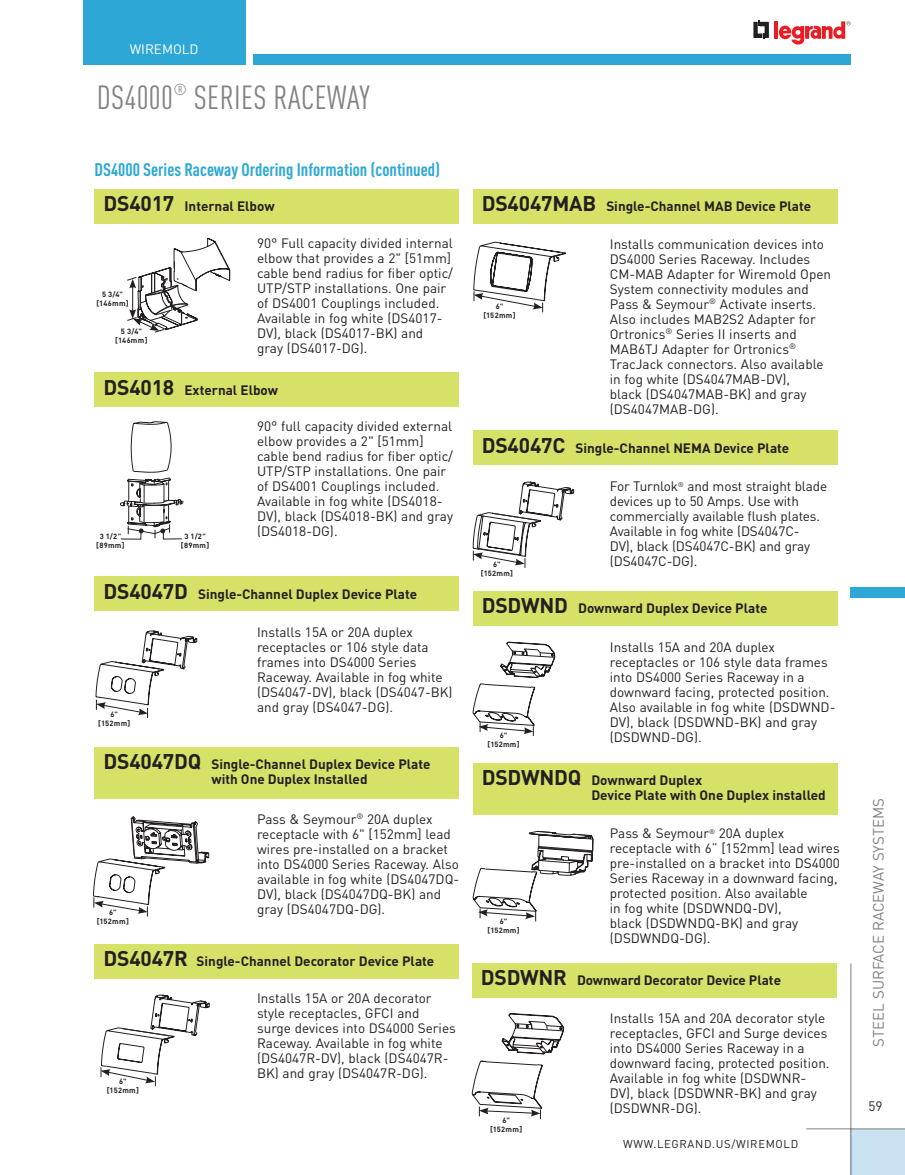
<style>
.page{position:relative;width:905px;height:1175px;background:#fff}
.page>*{position:absolute;margin:0;border:0;box-sizing:border-box;transform-origin:0 0}
.t1{font:condensed 33px "DIN Pro";letter-spacing:.01em;color:#808285}
.t2{font:700 condensed 18px "DIN Pro";color:#2da8d6}
.t3{font:15px "DIN Pro";color:#808285}
.t4{font:13.5px/15px "DIN Pro";color:#231f20}
.t5{font:700 13.5px/15px "DIN Pro";color:#231f20}
.t6{font:13.5px "DIN Pro";color:#fff}
.t7{font:11.25px "DIN Pro";letter-spacing:.06em;color:#231f20}
.t8{font:700 7.5px/9px "DIN Pro";letter-spacing:.035em;color:#231f20;text-align:center}
.s1{font-size:21px}
</style>
<div class="page">
<div style="left:850px;top:1129px;width:54px;height:45px;background:#cae1f1"></div>
<hr style="left:806px;top:1128px;width:98px;height:1px;background:#808285">
<hr style="left:850px;top:963px;width:1px;height:211px;background:#808285">
<div style="left:850px;top:587px;width:54px;height:11px;background:#2da8d6"></div>
<svg style="left:753px;top:20px;width:15px;height:19px"></svg>
<hr style="left:774px;top:21px;width:4px;height:18px;background:#ed1c24">
<svg style="left:779px;top:21px;width:71px;height:24px"></svg>
<div style="left:253px;top:54px;width:597px;height:11px;background:#2da8d6"></div>
<div style="left:83px;top:0;width:162px;height:65px;background:#2da8d6"></div>
<svg style="left:127px;top:238px;width:103px;height:95px"></svg>
<div style="left:95px;top:189px;width:364px;height:35px;background:#d6e267"></div>
<svg style="left:120px;top:421px;width:63px;height:119px"></svg>
<div style="left:95px;top:372px;width:364px;height:35px;background:#d6e267"></div>
<div style="left:95px;top:576px;width:364px;height:35px;background:#d6e267"></div>
<svg style="left:96px;top:630px;width:101px;height:88px"></svg>
<svg style="left:472px;top:831px;width:121px;height:90px"></svg>
<svg style="left:472px;top:1013px;width:92px;height:106px"></svg>
<svg style="left:93px;top:816px;width:116px;height:100px"></svg>
<div style="left:95px;top:747px;width:364px;height:51px;background:#d6e267"></div>
<svg style="left:101px;top:994px;width:109px;height:92px"></svg>
<div style="left:95px;top:944px;width:364px;height:34px;background:#d6e267"></div>
<svg style="left:473px;top:242px;width:93px;height:70px"></svg>
<div style="left:473px;top:189px;width:364px;height:35px;background:#d6e267"></div>
<svg style="left:473px;top:642px;width:82px;height:94px"></svg>
<div style="left:473px;top:591px;width:364px;height:35px;background:#d6e267"></div>
<div style="left:473px;top:763px;width:364px;height:51px;background:#d6e267"></div>
<div style="left:472px;top:963px;width:364px;height:34px;background:#d6e267"></div>
<svg style="left:473px;top:481px;width:101px;height:87px"></svg>
<div style="left:473px;top:430px;width:364px;height:35px;background:#d6e267"></div>
<p class="t6" style="left:130px;top:40px;width:70px">WIREMOLD</p>
<h1 class="t1" style="left:97px;top:78px;width:274px">DS4000<sup>®</sup> SERIES RACEWAY</h1>
<h2 class="t2" style="left:95px;top:158px;width:347px">DS4000 Series Raceway Ordering Information (continued)</h2>
<p class="t5" style="left:104px;top:198px;width:173px"><span class="s1">DS4017</span> Internal Elbow</p>
<p class="t8" style="left:96px;top:289px;width:34px">5 3/4" [146mm]</p>
<p class="t8" style="left:115px;top:327px;width:34px">5 3/4" [146mm]</p>
<p class="t4" style="left:257px;top:235px;width:197px">90° Full capacity divided internal elbow that provides a 2" [51mm] cable bend radius for fiber optic/ uTP/sTP installations. One pair of Ds4001 Couplings included.<br>Available in fog white (Ds4017-<br>DV), black (Ds4017-BK) and<br>gray (Ds4017-DG).</p>
<p class="t5" style="left:104px;top:382px;width:176px"><span class="s1">DS4018</span> External Elbow</p>
<p class="t8" style="left:96px;top:531px;width:30px">3 1/2" [89mm]</p>
<p class="t8" style="left:181px;top:531px;width:30px">3 1/2" [89mm]</p>
<p class="t4" style="left:257px;top:418px;width:197px">90° full capacity divided external elbow provides a 2" [51mm] cable bend radius for fiber optic/ uTP/sTP installations. One pair of Ds4001 Couplings included.<br>Available in fog white (Ds4018-<br>DV), black (Ds4018-BK) and gray (Ds4018-DG).</p>
<p class="t5" style="left:104px;top:585px;width:315px"><span class="s1">DS4047D</span> Single-Channel Duplex Device Plate</p>
<p class="t8" style="left:98px;top:709px;width:34px">6" [152mm]</p>
<p class="t4" style="left:257px;top:624px;width:197px">Installs 15A or 20A duplex receptacles or 106 style data frames into Ds4000 series<br>Raceway. Available in fog white (Ds4047-DV), black (Ds4047-BK) and gray (Ds4047-DG).</p>
<p class="t5" style="left:211px;top:756px;width:221px;text-indent:-108px"><span class="s1">DS4047DQ</span> Single-Channel Duplex Device Plate with One Duplex Installed</p>
<p class="t8" style="left:97px;top:907px;width:34px">6" [152mm]</p>
<p class="t4" style="left:257px;top:810px;width:204px">Pass &amp; seymour<sup>®</sup> 20A duplex receptacle with 6" [152mm] lead wires pre-installed on a bracket into Ds4000 series Raceway. Also available in fog white (Ds4047DQ-<br>DV), black (Ds4047DQ-BK) and gray (Ds4047DQ-DG).</p>
<p class="t5" style="left:104px;top:953px;width:332px"><span class="s1">DS4047R</span> Single-Channel Decorator Device Plate</p>
<p class="t8" style="left:107px;top:1076px;width:34px">6" [152mm]</p>
<p class="t4" style="left:257px;top:989px;width:200px">Installs 15A or 20A decorator style receptacles, GFCI and surge devices into Ds4000 series<br>Raceway. Available in fog white (Ds4047R-DV), black (Ds4047R-<br>BK) and gray (Ds4047R-DG).</p>
<p class="t5" style="left:482px;top:198px;width:331px"><span class="s1">DS4047MAB</span> Single-Channel MAB Device Plate</p>
<p class="t8" style="left:483px;top:301px;width:34px">6" [152mm]</p>
<p class="t4" style="left:610px;top:236px;width:223px">Installs communication devices into<br>Ds4000 series Raceway. Includes<br>CM-MAB Adapter for wiremold Open system connectivity modules and<br>Pass &amp; seymour<sup>®</sup> Activate inserts.<br>Also includes MAB2s2 Adapter for<br>Ortronics<sup>®</sup> series II inserts and<br>MAB6TJ Adapter for Ortronics<sup>®<br></sup>TracJack connectors. Also available in fog white (Ds4047MAB-DV),<br>black (Ds4047MAB-BK) and gray (Ds4047MAB-DG).</p>
<p class="t5" style="left:482px;top:439px;width:309px"><span class="s1">DS4047C</span> Single-Channel NEMA Device Plate</p>
<p class="t4" style="left:610px;top:478px;width:219px">For Turnlok<sup>®</sup> and most straight blade devices up to 50 Amps. use with commercially available flush plates.<br>Available in fog white (Ds4047C-<br>DV), black (Ds4047C-BK) and gray (Ds4047C-DG).</p>
<p class="t8" style="left:481px;top:559px;width:34px">6" [152mm]</p>
<p class="t5" style="left:482px;top:600px;width:287px"><span class="s1">DSDWND</span> Downward Duplex Device Plate</p>
<p class="t8" style="left:487px;top:730px;width:34px">6" [152mm]</p>
<p class="t4" style="left:610px;top:638px;width:227px">Installs 15A and 20A duplex receptacles or 106 style data frames into Ds4000 series Raceway in a downward facing, protected position.<br>Also available in fog white (DsDwND-<br>DV), black (DsDwND-BK) and gray (DsDwND-DG).</p>
<p class="t5" style="left:591px;top:772px;width:236px;text-indent:-110px"><span class="s1">DSDWNDQ</span> Downward Duplex<br>Device Plate with One Duplex installed</p>
<p class="t8" style="left:487px;top:916px;width:34px">6" [152mm]</p>
<p class="t4" style="left:610px;top:825px;width:232px">Pass &amp; seymour<sup>®</sup> 20A duplex receptacle with 6” [152mm] lead wires pre-installed on a bracket into Ds4000 series Raceway in a downward facing, protected position. Also available<br>in fog white (DsDwNDQ-DV),<br>black (DsDwNDQ-BK) and gray (DsDwNDQ-DG).</p>
<p class="t5" style="left:481px;top:972px;width:302px"><span class="s1">DSDWNR</span> Downward Decorator Device Plate</p>
<p class="t8" style="left:490px;top:1115px;width:34px">6" [152mm]</p>
<p class="t4" style="left:610px;top:1010px;width:221px">Installs 15A and 20A decorator style receptacles, GFCI and surge devices into Ds4000 series Raceway in a downward facing, protected position.<br>Available in fog white (DsDwNR-<br>DV), black (DsDwNR-BK) and gray (DsDwNR-DG).</p>
<p class="t7" style="left:623px;top:1135px;width:177px">www.LEGRAND.us/WIREMOLD</p>
<p class="t3" style="left:868px;top:1046px;width:250px;rotate:-90deg">STEEL SURFACE RACEWAY SYSTEMS</p>
<p class="t4" style="left:868px;top:1097px;width:16px">59</p>
</div>
